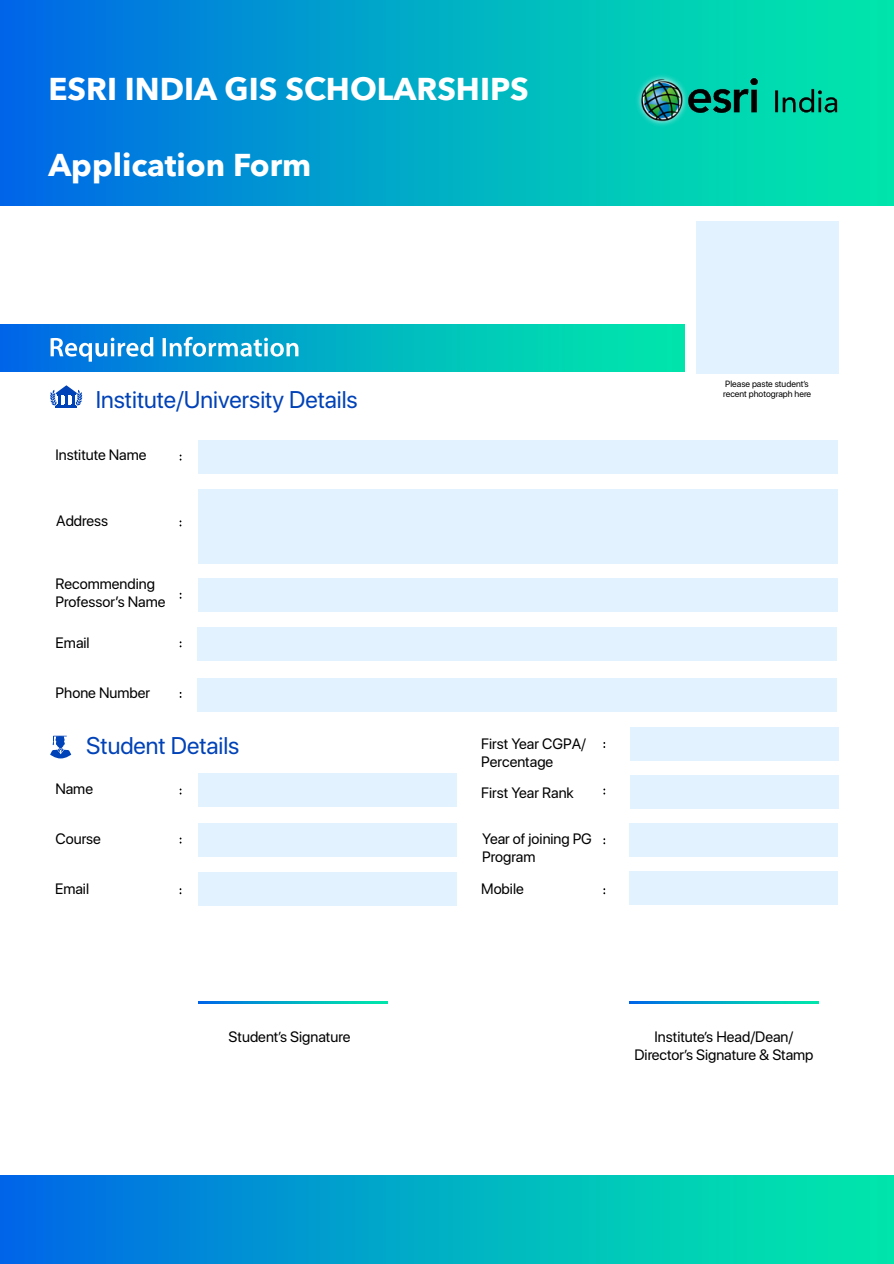
<style>
.page{position:relative;width:894px;height:1264px;background:#fff}
.page>*{position:absolute;margin:0;border:0;box-sizing:border-box;transform-origin:0 0}
.t1{font:700 31.5px "Avenir Next LT Pro";color:#fff}
.t2{font:24px "SF Pro Display";color:#0042b7}
.t3{font:15px/18px "SF Pro Display";color:#000}
.t4{font:9px/10.8px "SF Pro Display";color:#000}
.s1{font-family:"Myriad Pro"}
</style>
<div class="page">
<div style="left:0;top:1px;width:893px;height:204px;background:linear-gradient(to right,#006be6,#00efa7)"></div>
<div style="left:0;top:1175px;width:893px;height:88px;background:linear-gradient(to right,#006be6,#00efa7)"></div>
<div style="left:0;top:325px;width:684px;height:47px;background:linear-gradient(to right,#016be6,#00efa7)"></div>
<img style="left:627px;top:68px;width:228px;height:65px">
<svg style="left:51px;top:337px;width:247px;height:24px"></svg>
<svg style="left:199px;top:1001px;width:189px;height:2px"></svg>
<div style="left:198px;top:440px;width:639px;height:33px;background:#e3f2ff"></div>
<div style="left:198px;top:489px;width:639px;height:74px;background:#e3f2ff"></div>
<div style="left:198px;top:578px;width:639px;height:34px;background:#e3f2ff"></div>
<div style="left:198px;top:627px;width:638px;height:34px;background:#e3f2ff"></div>
<div style="left:198px;top:678px;width:638px;height:34px;background:#e3f2ff"></div>
<div style="left:198px;top:773px;width:258px;height:34px;background:#e3f2ff"></div>
<div style="left:629px;top:775px;width:209px;height:34px;background:#e3f2ff"></div>
<div style="left:629px;top:727px;width:209px;height:34px;background:#e3f2ff"></div>
<div style="left:198px;top:822px;width:258px;height:34px;background:#e3f2ff"></div>
<div style="left:629px;top:823px;width:208px;height:34px;background:#e3f2ff"></div>
<div style="left:198px;top:872px;width:258px;height:34px;background:#e3f2ff"></div>
<div style="left:629px;top:871px;width:208px;height:34px;background:#e3f2ff"></div>
<svg style="left:629px;top:1001px;width:189px;height:2px"></svg>
<svg style="left:50px;top:385px;width:32px;height:22px"></svg>
<svg style="left:50px;top:735px;width:21px;height:23px"></svg>
<div style="left:695px;top:221px;width:143px;height:153px;background:#e3f2ff"></div>
<h1 class="t1" style="left:48px;top:70px;width:482px">ESRI INDIA GIS SCHOLARSHIPS</h1>
<h1 class="t1" style="left:48px;top:145px;width:264px">Application Form</h1>
<h2 class="t2" style="left:96px;top:380px;width:263px">Institute/University Details</h2>
<p class="t3" style="left:55px;top:445px;width:92px">Institute Name</p>
<p class="t3" style="left:56px;top:511px;width:53px">Address</p>
<p class="t3" style="left:56px;top:575px;width:111px">Recommending<br>Professor’s Name</p>
<p class="t3" style="left:56px;top:633px;width:35px">Email</p>
<p class="t3" style="left:56px;top:683px;width:96px">Phone Number</p>
<h2 class="t2" style="left:86px;top:726px;width:155px">Student Details</h2>
<p class="t3" style="left:55px;top:780px;width:39px">Name</p>
<p class="t3" style="left:481px;top:783px;width:94px">First Year Rank</p>
<p class="t3" style="left:55px;top:829px;width:47px">Course</p>
<p class="t3" style="left:482px;top:829px;width:111px">Year of joining PG<br>Program</p>
<p class="t3" style="left:55px;top:880px;width:35px">Email</p>
<p class="t3" style="left:481px;top:879px;width:44px">Mobile</p>
<p class="t3" style="left:481px;top:734px;width:106px">First Year CGPA/<br>Percentage</p>
<p class="t4" style="left:723px;top:378px;width:89px">Please paste student<span class="s1">’</span>s recent photograph here</p>
<p class="t3" style="left:228px;top:1027px;width:123px">Student<span class="s1">’</span>s Signature</p>
<p class="t3" style="left:634px;top:1027px;width:180px;text-align:center">Institute<span class="s1">’</span>s Head/Dean/<br>Director<span class="s1">’</span>s Signature &amp; Stamp</p>
</div>
